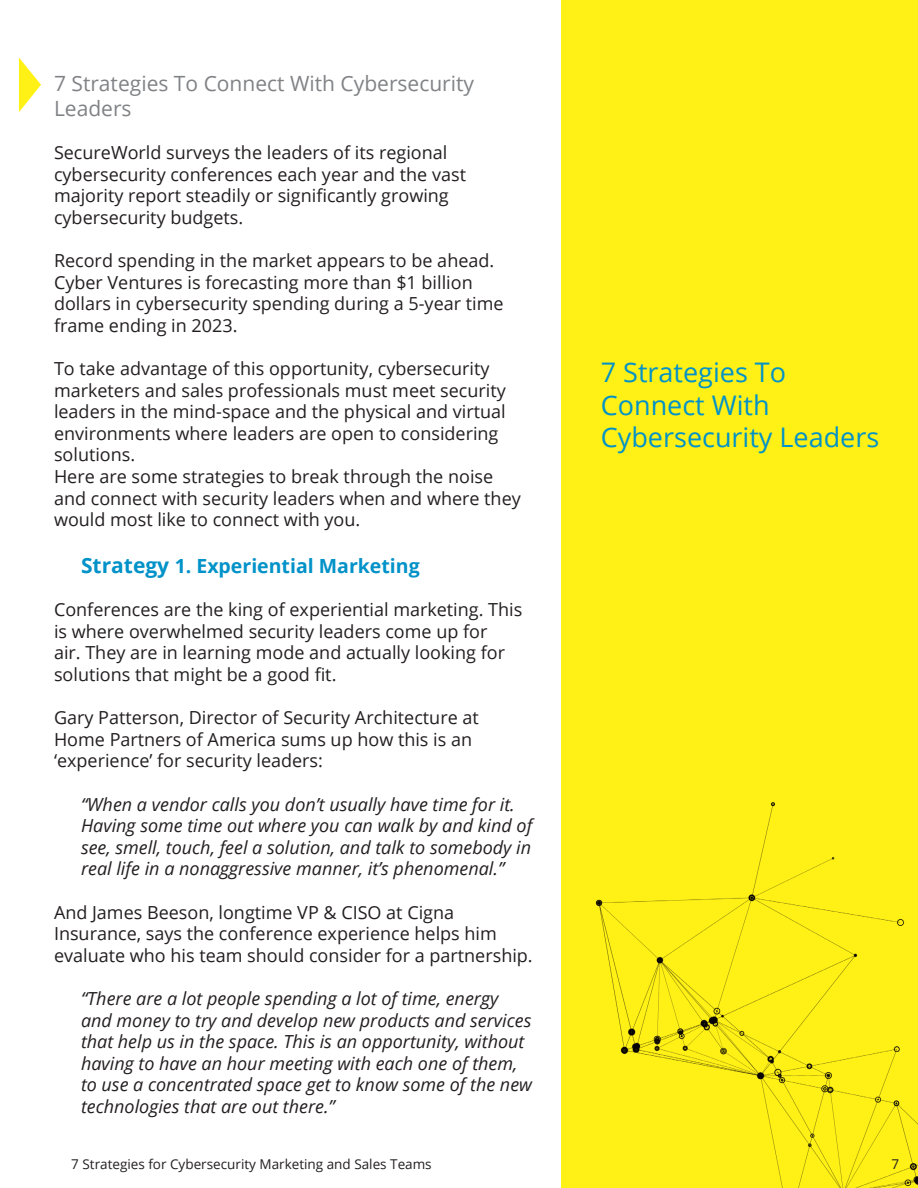
<style>
.page{position:relative;width:918px;height:1188px;background:#fff}
.page>*{position:absolute;margin:0;border:0;box-sizing:border-box;transform-origin:0 0}
.t1{font:27px/32.4px "Open Sans";color:#0092c8}
.t2{font:21px/25.2px "Open Sans";color:#808285}
.t3{font:700 19.5px "Open Sans";color:#0092c8}
.t4{font:18px/21.6px "Open Sans";color:#231f20}
.t5{font:italic 18px/21.6px "Open Sans";color:#231f20}
.t6{font:13.5px "Open Sans";color:#231f20}
.s1{font-size:21px}
</style>
<div class="page">
<div style="left:562px;top:0;width:356px;height:1188px;background:#fff116"></div>
<img style="left:561px;top:771px;width:357px;height:417px">
<svg style="left:19px;top:57px;width:22px;height:55px"></svg>
<p class="t2" style="left:54px;top:70px;width:422px">7 Strategies To Connect With Cybersecurity<br>Leaders</p>
<p class="t4" style="left:54px;top:141px;width:414px">SecureWorld surveys the leaders of its regional cybersecurity conferences each year and the vast majority report steadily or significantly growing cybersecurity budgets.</p>
<p class="t4" style="left:54px;top:249px;width:451px">Record spending in the market appears to be ahead.<br>Cyber Ventures is forecasting more than $1 billion dollars in cybersecurity spending during a 5-year time frame ending in 2023.</p>
<p class="t4" style="left:54px;top:357px;width:468px">To take advantage of this opportunity, cybersecurity marketers and sales professionals must meet security leaders in the mind-space and the physical and virtual environments where leaders are open to considering solutions.<br>Here are some strategies to break through the noise and connect with security leaders when and where they would most like to connect with you.</p>
<p class="t3" style="left:81px;top:552px;width:340px"><span class="s1">Strategy</span> 1. Experiential Marketing</p>
<p class="t4" style="left:54px;top:598px;width:470px">Conferences are the king of experiential marketing. This is where overwhelmed security leaders come up for<br>air. They are in learning mode and actually looking for solutions that might be a good fit.</p>
<p class="t4" style="left:54px;top:706px;width:426px">Gary Patterson, Director of Security Architecture at<br>Home Partners of America sums up how this is an ‘experience’ for security leaders:</p>
<p class="t5" style="left:81px;top:793px;width:453px">“When a vendor calls you don’t usually have time for it.<br>Having some time out where you can walk by and kind of see, smell, touch, feel a solution, and talk to somebody in real life in a nonaggressive manner, it’s phenomenal.”</p>
<p class="t4" style="left:54px;top:901px;width:480px">And James Beeson, longtime VP &amp; CISO at Cigna<br>Insurance, says the conference experience helps him evaluate who his team should consider for a partnership.</p>
<p class="t5" style="left:81px;top:987px;width:453px">“There are a lot people spending a lot of time, energy and money to try and develop new products and services that help us in the space. This is an opportunity, without having to have an hour meeting with each one of them, to use a concentrated space get to know some of the new technologies that are out there.”</p>
<h1 class="t1" style="left:601px;top:356px;width:280px">7 Strategies To<br>Connect With<br>Cybersecurity Leaders</h1>
<p class="t6" style="left:71px;top:1155px;width:362px">7 Strategies for Cybersecurity Marketing and Sales Teams</p>
<p class="t6" style="left:892px;top:1155px;width:9px">7</p>
</div>
